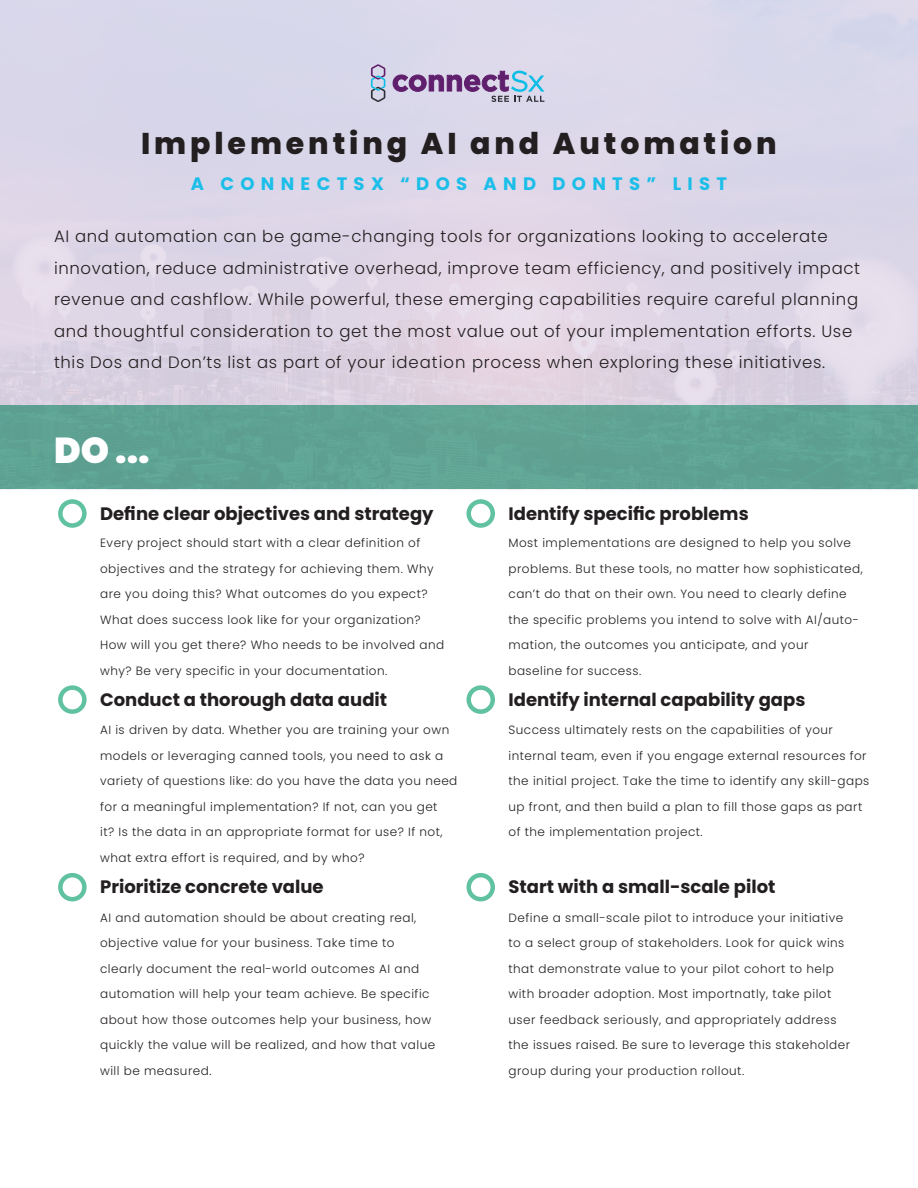
<style>
.page{position:relative;width:918px;height:1188px;background:#fff}
.page>*{position:absolute;margin:0;border:0;box-sizing:border-box;transform-origin:0 0}
.t1{font:900 36px "Poppins";color:#fff}
.t2{font:800 30px "Poppins";letter-spacing:.13em;color:#231f20}
.t3{font:700 18px "Poppins";color:#231f20}
.t4{font:700 18px "Poppins";letter-spacing:.35em;color:#1bbee8}
.t5{font:300 16.5px/31.5px "Poppins";letter-spacing:.04em;color:#231f20}
.t6{font:300 12px/25.5px "Poppins";letter-spacing:.04em;color:#231f20}
</style>
<div class="page">
<div style="left:0;top:0;width:918px;height:489px;background:linear-gradient(to right,#dbd5e7,#ddd8e8)"></div>
<div style="left:0;top:406px;width:918px;height:83px;background:#5ea393"></div>
<svg style="left:393px;top:71px;width:152px;height:31px;background:#aaa0c3"></svg>
<svg style="left:371px;top:64px;width:14px;height:38px"></svg>
<svg style="left:60px;top:502px;width:24px;height:24px"></svg>
<div style="left:58px;top:499px;width:29px;height:29px;border:4px solid #60c2a0;border-radius:50%"></div>
<svg style="left:60px;top:688px;width:24px;height:24px"></svg>
<div style="left:58px;top:685px;width:29px;height:29px;border:4px solid #60c2a0;border-radius:50%"></div>
<svg style="left:60px;top:875px;width:24px;height:24px"></svg>
<div style="left:58px;top:873px;width:29px;height:28px;border:4px solid #60c2a0;border-radius:50%"></div>
<svg style="left:469px;top:502px;width:24px;height:24px"></svg>
<div style="left:466px;top:499px;width:29px;height:29px;border:4px solid #60c2a0;border-radius:50%"></div>
<svg style="left:469px;top:688px;width:24px;height:24px"></svg>
<div style="left:466px;top:685px;width:29px;height:29px;border:4px solid #60c2a0;border-radius:50%"></div>
<svg style="left:469px;top:875px;width:24px;height:24px"></svg>
<div style="left:466px;top:873px;width:29px;height:28px;border:4px solid #60c2a0;border-radius:50%"></div>
<p class="t2" style="left:141px;top:127px;width:637px">Implementing AI and Automation</p>
<p class="t4" style="left:191px;top:174px;width:538px">A CONNECTSX “DOS AND DONTS” LIST</p>
<p class="t5" style="left:54px;top:221px;width:808px">AI and automation can be game-changing tools for organizations looking to accelerate innovation, reduce administrative overhead, improve team efficiency, and positively impact revenue and cashflow. While powerful, these emerging capabilities require careful planning and thoughtful consideration to get the most value out of your implementation efforts. Use this Dos and Don’ts list as part of your ideation process when exploring these initiatives.</p>
<p class="t1" style="left:54px;top:429px;width:97px">DO ...</p>
<p class="t3" style="left:100px;top:503px;width:335px">Define clear objectives and strategy</p>
<p class="t3" style="left:508px;top:503px;width:242px">Identify specific problems</p>
<p class="t6" style="left:100px;top:530px;width:346px">Every project should start with a clear definition of objectives and the strategy for achieving them. Why are you doing this? What outcomes do you expect?<br>What does success look like for your organization?<br>How will you get there? Who needs to be involved and why? Be very specific in your documentation.</p>
<p class="t6" style="left:508px;top:530px;width:356px">Most implementations are designed to help you solve problems. But these tools, no matter how sophisticated, can’t do that on their own. You need to clearly define the specific problems you intend to solve with AI/auto&shy;mation, the outcomes you anticipate, and your</p>
<p class="t6" style="left:508px;top:658px;width:134px">baseline for success.</p>
<p class="t3" style="left:100px;top:689px;width:289px">Conduct a thorough data audit</p>
<p class="t3" style="left:508px;top:689px;width:298px">Identify internal capability gaps</p>
<p class="t6" style="left:100px;top:717px;width:359px">AI is driven by data. Whether you are training your own models or leveraging canned tools, you need to ask a variety of questions like: do you have the data you need for a meaningful implementation? If not, can you get<br>it? Is the data in an appropriate format for use? If not, what extra effort is required, and by who?</p>
<p class="t6" style="left:508px;top:717px;width:362px">Success ultimately rests on the capabilities of your internal team, even if you engage external resources for the initial project. Take the time to identify any skill-gaps up front, and then build a plan to fill those gaps as part of the implementation project.</p>
<p class="t3" style="left:100px;top:877px;width:225px">Prioritize concrete value</p>
<p class="t3" style="left:508px;top:877px;width:268px">Start with a small-scale pilot</p>
<p class="t6" style="left:100px;top:905px;width:337px">AI and automation should be about creating real, objective value for your business. Take time to clearly document the real-world outcomes AI and automation will help your team achieve. Be specific about how those outcomes help your business, how quickly the value will be realized, and how that value will be measured.</p>
<p class="t6" style="left:508px;top:905px;width:343px">Define a small-scale pilot to introduce your initiative to a select group of stakeholders. Look for quick wins that demonstrate value to your pilot cohort to help with broader adoption. Most importnatly, take pilot user feedback seriously, and appropriately address the issues raised. Be sure to leverage this stakeholder group during your production rollout.</p>
</div>
